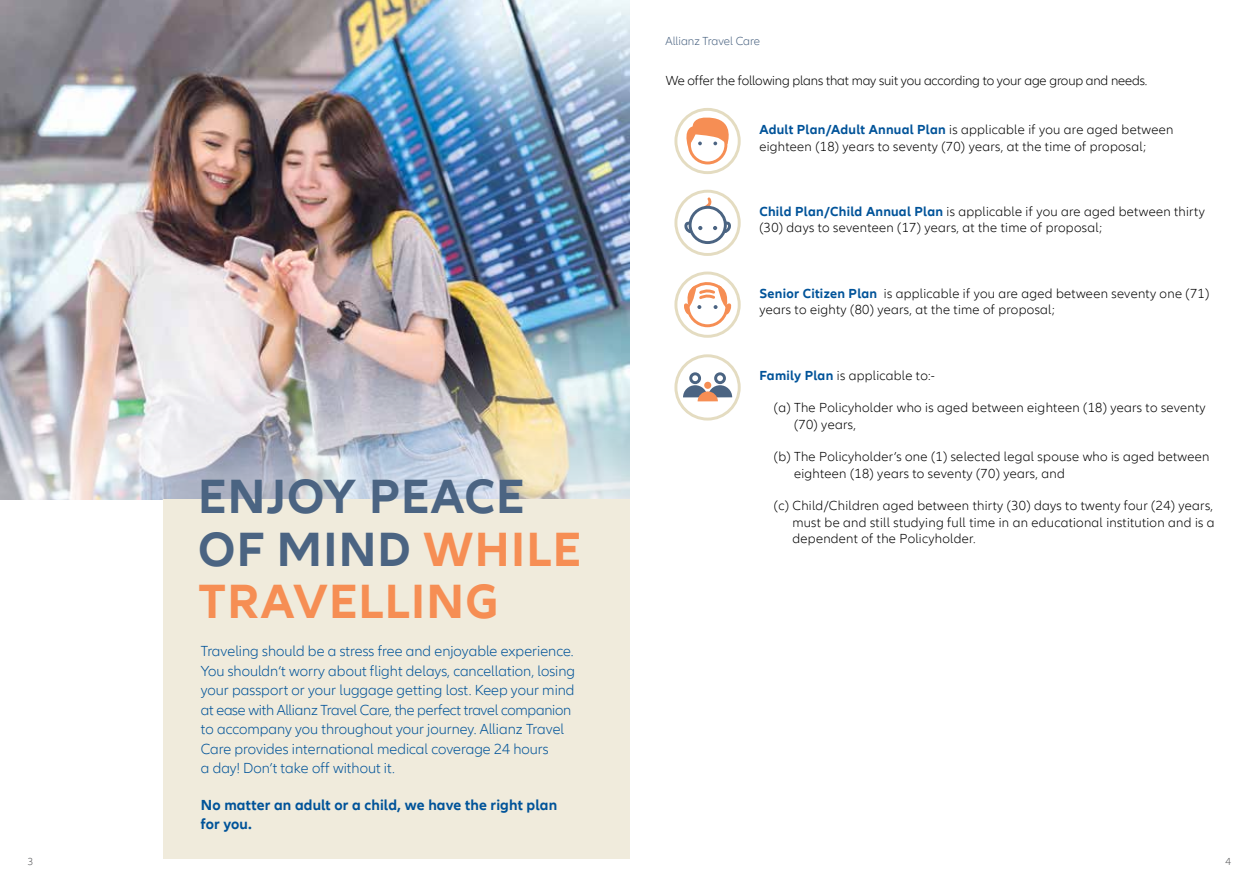
<style>
.page{position:relative;width:1259px;height:893px;background:#fff}
.page>*{position:absolute;margin:0;border:0;box-sizing:border-box;transform-origin:0 0}
.t1{font:700 49.5px/52.5px "Allianz Neo";letter-spacing:.025em;color:#4b6482}
.t2{font:300 15px/19.5px "Allianz Neo";color:#005399}
.t3{font:700 15px/19.5px "Allianz Neo";letter-spacing:.01em;color:#005399}
.t4{font:300 13.5px/16.4px "Allianz Neo";letter-spacing:.02em;color:#000}
.t5{font:300 13.5px "Allianz Neo";letter-spacing:-.01em;color:#000}
.t6{font:300 12px "Allianz Neo";color:#4b6482}
.t7{font:300 10.5px "Allianz Neo";color:#58595b}
.s1{font-weight:700;color:#005399}
.s2{color:#f68e54}
</style>
<div class="page">
<img style="left:0;top:0;width:630px;height:327px">
<img style="left:0;top:327px;width:630px;height:173px">
<div style="left:163px;top:499px;width:466px;height:359px;background:#f0ebdc"></div>
<div style="left:674px;top:354px;width:66px;height:67px;border:3px solid #e4dcc1;border-radius:50%"></div>
<div style="left:689px;top:372px;width:12px;height:12px;border:3px solid #4b6482;border-radius:50%"></div>
<div style="left:714px;top:372px;width:12px;height:12px;border:3px solid #4b6482;border-radius:50%"></div>
<div style="left:704px;top:382px;width:7px;height:7px;background:#f68e54;border-radius:50%"></div>
<svg style="left:683px;top:385px;width:49px;height:16px"></svg>
<div style="left:674px;top:190px;width:66px;height:66px;border:3px solid #e4dcc1;border-radius:50%"></div>
<svg style="left:683px;top:195px;width:49px;height:50px"></svg>
<div style="left:674px;top:108px;width:66px;height:66px;border:3px solid #e4dcc1;border-radius:50%"></div>
<svg style="left:682px;top:115px;width:53px;height:51px"></svg>
<div style="left:674px;top:272px;width:66px;height:66px;border:3px solid #e4dcc1;border-radius:50%"></div>
<svg style="left:682px;top:278px;width:51px;height:51px"></svg>
<p class="t6" style="left:665px;top:35px;width:96px">Allianz Travel Care</p>
<p class="t5" style="left:666px;top:73px;width:483px">We offer the following plans that may suit you according to your age group and needs.</p>
<p class="t4" style="left:759px;top:122px;width:415px"><span class="s1">Adult Plan/Adult Annual Plan</span> is applicable if you are aged between eighteen (18) years to seventy (70) years, at the time of proposal;</p>
<p class="t4" style="left:759px;top:204px;width:447px"><span class="s1">Child Plan/Child Annual Plan</span> is applicable if you are aged between thirty (30) days to seventeen (17) years, at the time of proposal;</p>
<h1 class="t1" style="left:198px;top:471px;width:384px">ENJOY PEACE<br>OF MIND <span class="s2">WHILE<br>TRAVELLING</span></h1>
<p class="t2" style="left:201px;top:642px;width:376px">Traveling should be a stress free and enjoyable experience.<br>You shouldn‘t worry about flight delays, cancellation, losing your passport or your luggage getting lost. Keep your mind at ease with Allianz Travel Care, the perfect travel companion to accompany you throughout your journey. Allianz Travel Care provides international medical coverage 24 hours<br>a day! Don’t take off without it.</p>
<p class="t3" style="left:201px;top:795px;width:358px">No matter an adult or a child, we have the right plan for you.</p>
<p class="t4" style="left:759px;top:285px;width:451px"><span class="s1">Senior Citizen Plan</span> is applicable if you are aged between seventy one (71) years to eighty (80) years, at the time of proposal;</p>
<p class="t4" style="left:759px;top:367px;width:177px"><span class="s1">Family Plan</span> is applicable to:-</p>
<p class="t4" style="left:794px;top:400px;width:413px;text-indent:-20px">(a) The Policyholder who is aged between eighteen (18) years to seventy (70) years,</p>
<p class="t4" style="left:794px;top:449px;width:417px;text-indent:-20px">(b) The Policyholder’s one (1) selected legal spouse who is aged between eighteen (18) years to seventy (70) years, and</p>
<p class="t4" style="left:792px;top:498px;width:424px;text-indent:-19px">(c) Child/Children aged between thirty (30) days to twenty four (24) years, must be and still studying full time in an educational institution and is a dependent of the Policyholder.</p>
<p class="t7" style="left:28px;top:855px;width:7px">3</p>
<p class="t7" style="left:1225px;top:855px;width:7px">4</p>
</div>
